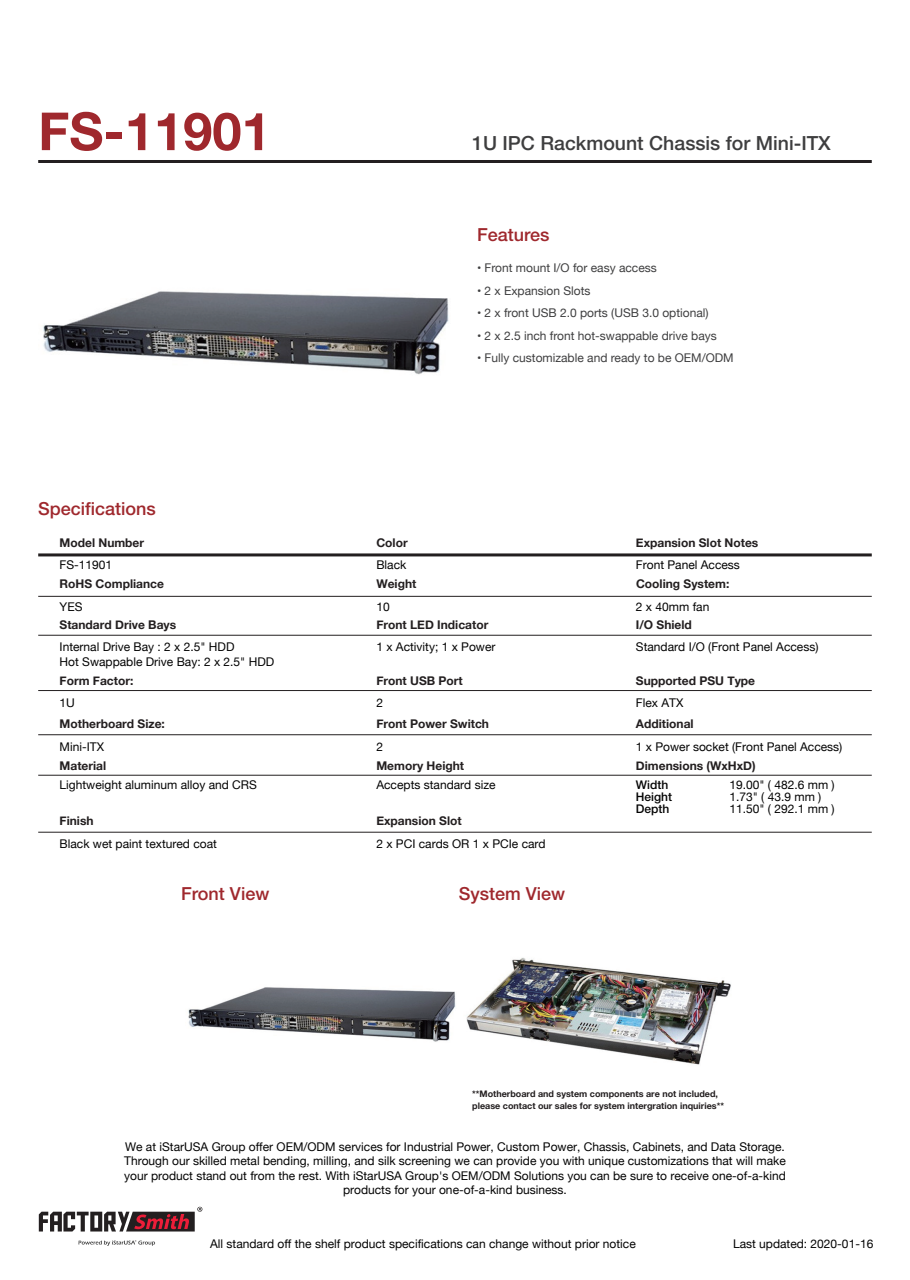
<style>
.page{position:relative;width:910px;height:1280px;background:#fff}
.page>*{position:absolute;margin:0;border:0;box-sizing:border-box;transform-origin:0 0}
.t1{font:700 52.5px "Helvetica Neue";color:#9f282d}
.t2{font:500 19.5px "Helvetica Neue";color:#3e3e3f}
.t3{font:500 18px "Helvetica Neue";color:#9f282d}
.t4{font:12px/14.4px "Helvetica Neue";color:#030303}
.t5{font:700 12px "Helvetica Neue";color:#231f20}
.t6{font:12px "Helvetica Neue";color:#3e3e3f}
.t7{font:500 12px/12px "Helvetica Neue";color:#030303}
.t8{font:700 9px/12px "Helvetica Neue";color:#231f20}
</style>
<div class="page">
<hr style="left:38px;top:160px;width:834px;height:3px;background:#231f20">
<svg style="left:78px;top:1240px;width:77px;height:6px"></svg>
<svg style="left:39px;top:1207px;width:163px;height:24px"></svg>
<hr style="left:38px;top:553px;width:834px;height:3px;background:#231f20">
<hr style="left:38px;top:596px;width:834px;height:1px;background:#231f20">
<hr style="left:38px;top:635px;width:834px;height:1px;background:#231f20">
<hr style="left:38px;top:690px;width:834px;height:1px;background:#231f20">
<hr style="left:38px;top:734px;width:834px;height:1px;background:#231f20">
<hr style="left:38px;top:775px;width:834px;height:1px;background:#231f20">
<hr style="left:38px;top:832px;width:834px;height:1px;background:#231f20">
<img style="left:188px;top:987px;width:268px;height:55px">
<img style="left:466px;top:958px;width:265px;height:107px">
<img style="left:43px;top:291px;width:406px;height:84px">
<h1 class="t1" style="left:38px;top:99px;width:234px">FS-11901</h1>
<h3 class="t3" style="left:38px;top:498px;width:119px">Specifications</h3>
<p class="t5" style="left:60px;top:535px;width:86px">Model Number</p>
<p class="t5" style="left:60px;top:577px;width:106px">RoHS Compliance</p>
<p class="t5" style="left:60px;top:618px;width:118px">Standard Drive Bays</p>
<p class="t4" style="left:60px;top:559px;width:54px">FS-11901</p>
<p class="t4" style="left:60px;top:600px;width:24px">YES</p>
<p class="t4" style="left:60px;top:639px;width:216px;line-height:15px">Internal Drive Bay : 2 x 2.5" HDD<br>Hot Swappable Drive Bay: 2 x 2.5" HDD</p>
<p class="t5" style="left:60px;top:673px;width:75px">Form Factor:</p>
<p class="t4" style="left:60px;top:696px;width:17px">1U</p>
<p class="t5" style="left:60px;top:717px;width:107px">Motherboard Size:</p>
<p class="t4" style="left:60px;top:740px;width:46px">Mini-ITX</p>
<p class="t5" style="left:60px;top:758px;width:48px">Material</p>
<p class="t4" style="left:60px;top:779px;width:199px">Lightweight aluminum alloy and CRS</p>
<p class="t5" style="left:60px;top:813px;width:35px">Finish</p>
<p class="t4" style="left:60px;top:837px;width:159px">Black wet paint textured coat</p>
<h2 class="t2" style="left:472px;top:132px;width:360px">1U IPC Rackmount Chassis for Mini-ITX</h2>
<h3 class="t3" style="left:477px;top:224px;width:74px">Features</h3>
<p class="t6" style="left:477px;top:259px;width:181px">• Front mount I/O for easy access</p>
<p class="t6" style="left:477px;top:282px;width:115px">• 2 x Expansion Slots</p>
<p class="t6" style="left:477px;top:304px;width:233px">• 2 x front USB 2.0 ports (USB 3.0 optional)</p>
<p class="t6" style="left:477px;top:327px;width:241px">• 2 x 2.5 inch front hot-swappable drive bays</p>
<p class="t6" style="left:477px;top:349px;width:258px">• Fully customizable and ready to be OEM/ODM</p>
<p class="t5" style="left:376px;top:535px;width:33px">Color</p>
<p class="t5" style="left:376px;top:577px;width:41px">Weight</p>
<p class="t5" style="left:376px;top:618px;width:113px">Front LED Indicator</p>
<p class="t4" style="left:376px;top:559px;width:31px">Black</p>
<p class="t4" style="left:376px;top:600px;width:15px">10</p>
<p class="t4" style="left:376px;top:640px;width:121px">1 x Activity; 1 x Power</p>
<p class="t5" style="left:636px;top:535px;width:124px">Expansion Slot Notes</p>
<p class="t5" style="left:636px;top:577px;width:95px">Cooling System:</p>
<p class="t4" style="left:636px;top:559px;width:106px">Front Panel Access</p>
<p class="t4" style="left:636px;top:600px;width:75px">2 x 40mm fan</p>
<p class="t5" style="left:636px;top:618px;width:57px">I/O Shield</p>
<p class="t4" style="left:636px;top:640px;width:184px">Standard I/O (Front Panel Access)</p>
<p class="t5" style="left:376px;top:673px;width:88px">Front USB Port</p>
<p class="t4" style="left:376px;top:696px;width:8px">2</p>
<p class="t5" style="left:636px;top:673px;width:121px">Supported PSU Type</p>
<p class="t4" style="left:636px;top:696px;width:49px">Flex ATX</p>
<p class="t5" style="left:376px;top:717px;width:114px">Front Power Switch</p>
<p class="t4" style="left:376px;top:740px;width:8px">2</p>
<p class="t5" style="left:636px;top:717px;width:59px">Additional</p>
<p class="t4" style="left:636px;top:740px;width:208px">1 x Power socket (Front Panel Access)</p>
<p class="t5" style="left:376px;top:758px;width:89px">Memory Height</p>
<p class="t4" style="left:376px;top:779px;width:121px">Accepts standard size</p>
<p class="t5" style="left:376px;top:813px;width:87px">Expansion Slot</p>
<p class="t4" style="left:376px;top:837px;width:171px">2 x PCI cards OR 1 x PCIe card</p>
<p class="t5" style="left:636px;top:758px;width:121px">Dimensions (WxHxD)</p>
<p class="t7" style="left:636px;top:779px;width:38px">Width<br>Height<br>Depth</p>
<p class="t4" style="left:729px;top:780px;width:107px;line-height:12px">19.00" ( 482.6 mm )<br>1.73" ( 43.9 mm )<br>11.50" ( 292.1 mm )</p>
<h3 class="t3" style="left:181px;top:882px;width:90px">Front View</h3>
<h3 class="t3" style="left:459px;top:882px;width:108px">System View</h3>
<p class="t8" style="left:472px;top:1088px;width:253px">**Motherboard and system components are not included, please contact our sales for system intergration inquiries**</p>
<p class="t4" style="left:124px;top:1140px;width:663px;text-align:center">We at iStarUSA Group offer OEM/ODM services for Industrial Power, Custom Power, Chassis, Cabinets, and Data Storage.<br>Through our skilled metal bending, milling, and silk screening we can provide you with unique customizations that will make your product stand out from the rest. With iStarUSA Group's OEM/ODM Solutions you can be sure to receive one-of-a-kind products for your one-of-a-kind business.</p>
<p class="t4" style="left:210px;top:1237px;width:427px">All standard off the shelf product specifications can change without prior notice</p>
<p class="t4" style="left:733px;top:1237px;width:142px">Last updated: 2020-01-16</p>
</div>
